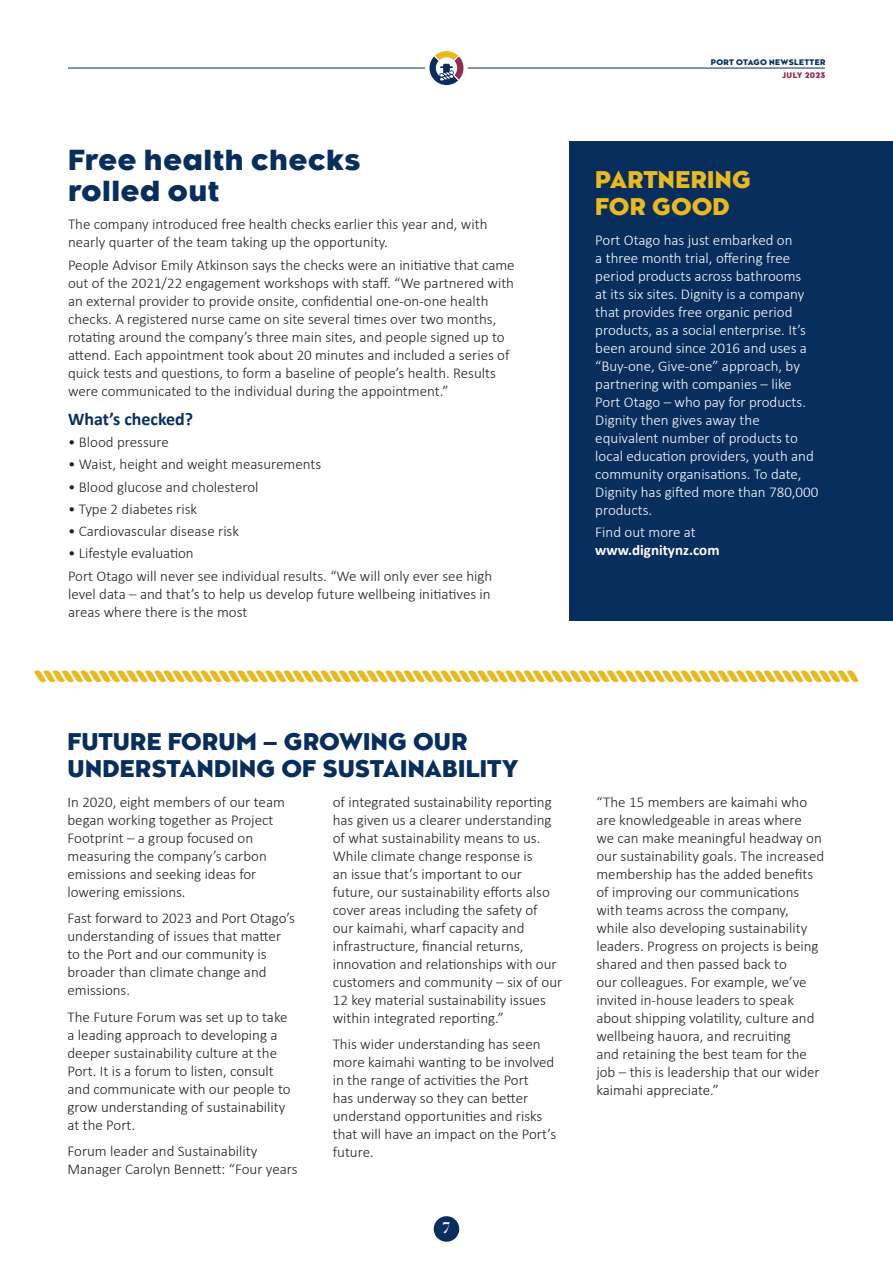
<style>
.page{position:relative;width:893px;height:1263px;background:#fff}
.page>*{position:absolute;margin:0;border:0;box-sizing:border-box;transform-origin:0 0}
.t1{font:800 27px/31.5px "Kessel 105";letter-spacing:.005em;color:#082e5e}
.t2{font:800 22.5px/27px "Kessel 105";letter-spacing:.005em;color:#082e5e}
.t3{font:800 22.5px/27px "Kessel 105";letter-spacing:.005em;color:#e8ba20}
.Body_Copy{font:700 18px "Calibri";color:#082e5e}
.Body_Copy-2{font:300 15px/18px "Calibri";color:#231f20}
.Body_Copy-3{font:300 15px/18px "Calibri";color:#fff}
.Body_Copy-4{font:700 15px/18px "Calibri";color:#fff}
.t4{font:700 15px "Didot";color:#fff}
.t5{font:800 7.5px "Kessel 105";letter-spacing:.035em;color:#082e5e}
.t6{font:800 7.5px "Kessel 105";letter-spacing:.035em;color:#942d53}
.s1{font-weight:300}
</style>
<div class="page">
<div style="left:434px;top:1216px;width:25px;height:26px;background:#082e5e;border-radius:50%"></div>
<hr style="left:68px;top:68px;width:357px;height:1px;background:#082e5e">
<svg style="left:429px;top:51px;width:34px;height:34px"></svg>
<hr style="left:468px;top:68px;width:357px;height:1px;background:#082e5e">
<div style="left:570px;top:141px;width:323px;height:480px;background:#082e5e"></div>
<svg style="left:34px;top:670px;width:825px;height:13px"></svg>
<p class="t1" style="left:68px;top:145px;width:294px">Free health checks rolled out</p>
<p class="Body_Copy-2" style="left:68px;top:215px;width:421px">The company introduced free health checks earlier this year and, with nearly quarter of the team taking up the opportunity.</p>
<p class="Body_Copy-2" style="left:68px;top:255px;width:448px">People Advisor Emily Atkinson says the checks were an initiative that came out of the 2021/22 engagement workshops with staff. “We partnered with an external provider to provide onsite, confidential one-on-one health checks. A registered nurse came on site several times over two months, rotating around the company’s three main sites, and people signed up to attend. Each appointment took about 20 minutes and included a series of quick tests and questions, to form a baseline of people’s health. Results were communicated to the individual during the appointment.”</p>
<p class="Body_Copy" style="left:68px;top:407px;width:127px">What’s checked?</p>
<p class="Body_Copy-2" style="left:68px;top:432px;width:102px">• Blood pressure</p>
<p class="Body_Copy-2" style="left:68px;top:455px;width:255px">• Waist, height and weight measurements</p>
<p class="Body_Copy-2" style="left:68px;top:477px;width:192px">• Blood glucose and cholesterol</p>
<p class="Body_Copy-2" style="left:68px;top:499px;width:131px">• Type 2 diabetes risk</p>
<p class="Body_Copy-2" style="left:68px;top:521px;width:173px">• Cardiovascular disease risk</p>
<p class="Body_Copy-2" style="left:68px;top:544px;width:127px">• Lifestyle evaluation</p>
<p class="Body_Copy-2" style="left:68px;top:566px;width:426px;text-align:justify">Port Otago will never see individual results. “We will only ever see high level data – and that’s to help us develop future wellbeing initiatives in areas where there is the most</p>
<p class="t5" style="left:711px;top:58px;width:116px">PORT OTAGO NEWSLETTER</p>
<p class="t6" style="left:782px;top:71px;width:45px">JULY 2023</p>
<p class="t3" style="left:595px;top:167px;width:157px">PARTNERING<br>FOR GOOD</p>
<p class="Body_Copy-3" style="left:595px;top:230px;width:225px">Port Otago has just embarked on<br>a three month trial, offering free period products across bathrooms<br>at its six sites. Dignity is a company that provides free organic period products, as a social enterprise. It’s been around since 2016 and uses a “Buy-one, Give-one” approach, by partnering with companies – like<br>Port Otago – who pay for products.<br>Dignity then gives away the equivalent number of products to local education providers, youth and community organisations. To date,<br>Dignity has gifted more than 780,000 products.</p>
<p class="Body_Copy-4" style="left:595px;top:523px;width:126px"><span class="s1">Find out more at </span>www.dignitynz.com</p>
<p class="t2" style="left:68px;top:728px;width:453px">FUTURE FORUM – GROWING OUR<br>UNDERSTANDING OF SUSTAINABILITY</p>
<p class="Body_Copy-2" style="left:68px;top:792px;width:219px">In 2020, eight members of our team began working together as Project<br>Footprint – a group focused on measuring the company’s carbon emissions and seeking ideas for lowering emissions.</p>
<p class="Body_Copy-2" style="left:68px;top:908px;width:229px">Fast forward to 2023 and Port Otago’s understanding of issues that matter to the Port and our community is broader than climate change and emissions.</p>
<p class="Body_Copy-2" style="left:68px;top:1007px;width:225px">The Future Forum was set up to take a leading approach to developing a deeper sustainability culture at the<br>Port. It is a forum to listen, consult and communicate with our people to grow understanding of sustainability at the Port.</p>
<p class="Body_Copy-2" style="left:68px;top:1141px;width:231px">Forum leader and Sustainability<br>Manager Carolyn Bennett: “Four years</p>
<p class="Body_Copy-2" style="left:333px;top:792px;width:231px">of integrated sustainability reporting has given us a clearer understanding of what sustainability means to us.<br>While climate change response is<br>an issue that’s important to our future, our sustainability efforts also cover areas including the safety of<br>our kaimahi, wharf capacity and infrastructure, financial returns, innovation and relationships with our customers and community – six of our 12 key material sustainability issues within integrated reporting.”</p>
<p class="Body_Copy-2" style="left:333px;top:1034px;width:225px">This wider understanding has seen more kaimahi wanting to be involved in the range of activities the Port<br>has underway so they can better understand opportunities and risks that will have an impact on the Port’s future.</p>
<p class="t4" style="left:442px;top:1218px;width:10px">7</p>
<p class="Body_Copy-2" style="left:596px;top:792px;width:229px">“The 15 members are kaimahi who are knowledgeable in areas where<br>we can make meaningful headway on our sustainability goals. The increased membership has the added benefits of improving our communications with teams across the company, while also developing sustainability leaders. Progress on projects is being shared and then passed back to<br>our colleagues. For example, we’ve invited in-house leaders to speak about shipping volatility, culture and wellbeing hauora, and recruiting<br>and retaining the best team for the job – this is leadership that our wider kaimahi appreciate.”</p>
</div>
